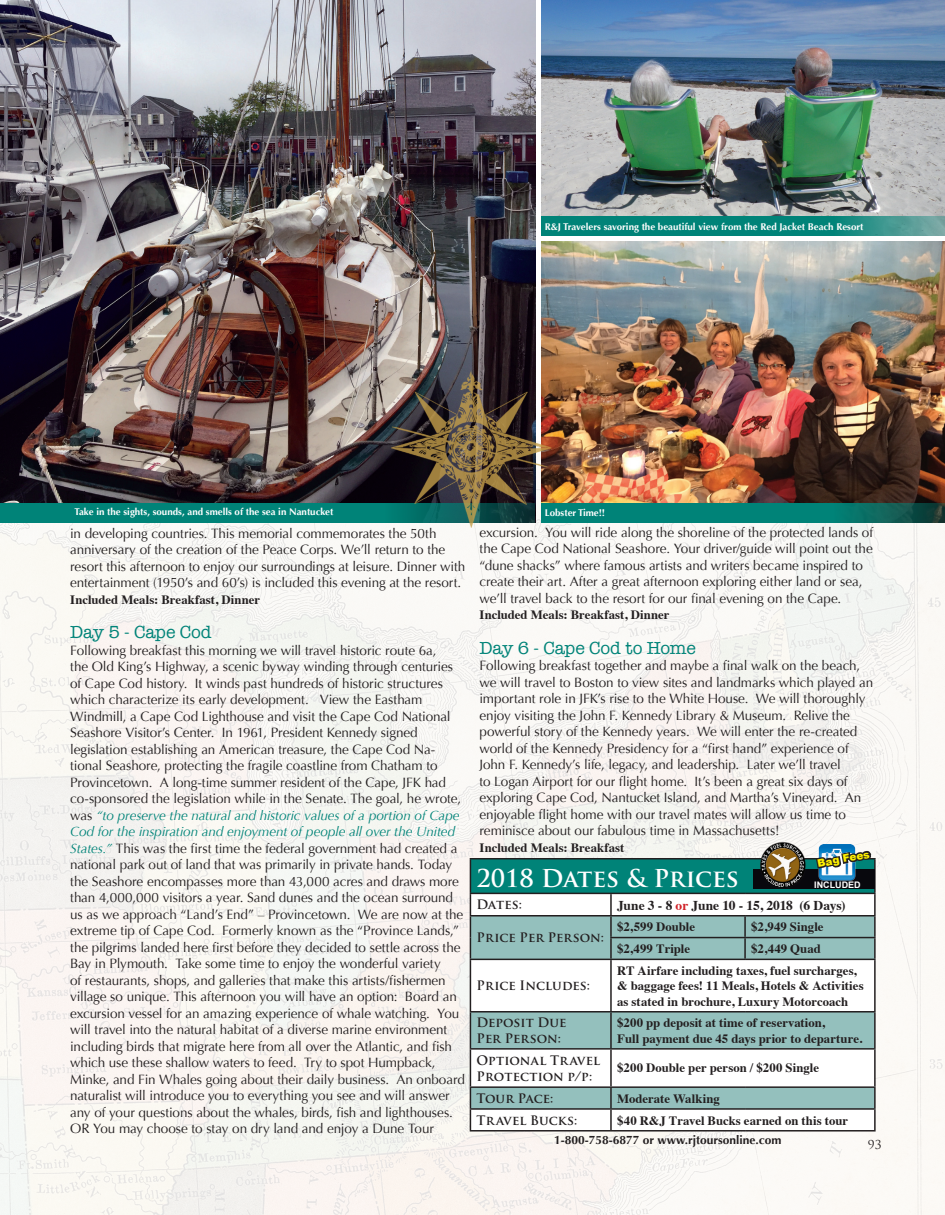
<style>
.page{position:relative;width:945px;height:1215px;background:#fff}
.page>*{position:absolute;margin:0;border:0;box-sizing:border-box;transform-origin:0 0}
.t1{font:700 24px "Trajan Pro";color:#fff}
.Paragraph_Body{font:18px "American Typewriter";letter-spacing:-.005em;color:#008378}
.Paragraph_Body-2{font:13.5px/16.5px "Optima";letter-spacing:-.005em;color:#231f20}
.t2{font:700 13.5px "Times";letter-spacing:-.005em;color:#231f20}
.Paragraph_Body-3{font:700 12.75px/15.3px "Times";letter-spacing:.005em;color:#231f20}
.t3{font:700 12.75px "Trajan Pro";letter-spacing:.005em;color:#231f20}
.t4{font:700 12px "Optima";color:#231f20}
.Highlights{font:12px "Trajan Pro";color:#231f20}
.t5{font:900 10.5px "Arial";color:#fff101}
.t6{font:700 9.75px "Optima";color:#fff}
.t7{font:700 9px "Arial";color:#fff}
.s1{font-style:italic;color:#008378}
.s2{color:#d1232a}
</style>
<div class="page">
<img style="left:0;top:522px;width:945px;height:693px">
<img style="left:0;top:0;width:535px;height:503px">
<svg style="left:471px;top:960px;width:403px;height:126px"></svg>
<hr style="left:745px;top:858px;width:131px;height:1px;background:#231f20">
<hr style="left:874px;top:859px;width:2px;height:34px;background:#231f20">
<hr style="left:745px;top:893px;width:131px;height:1px;background:#231f20">
<hr style="left:874px;top:894px;width:2px;height:21px;background:#231f20">
<hr style="left:745px;top:915px;width:131px;height:2px;background:#231f20">
<hr style="left:874px;top:917px;width:2px;height:20px;background:#231f20">
<hr style="left:745px;top:937px;width:131px;height:1px;background:#231f20">
<hr style="left:874px;top:938px;width:2px;height:21px;background:#231f20">
<hr style="left:470px;top:959px;width:141px;height:1px;background:#231f20">
<hr style="left:470px;top:960px;width:1px;height:51px;background:#231f20">
<hr style="left:611px;top:959px;width:134px;height:1px;background:#231f20">
<hr style="left:610px;top:960px;width:2px;height:51px;background:#231f20">
<hr style="left:745px;top:959px;width:131px;height:1px;background:#231f20">
<hr style="left:874px;top:960px;width:2px;height:51px;background:#231f20">
<hr style="left:470px;top:1011px;width:141px;height:2px;background:#231f20">
<hr style="left:470px;top:1013px;width:1px;height:35px;background:#231f20">
<hr style="left:611px;top:1011px;width:134px;height:2px;background:#231f20">
<hr style="left:610px;top:1013px;width:2px;height:35px;background:#231f20">
<hr style="left:745px;top:1011px;width:131px;height:2px;background:#231f20">
<hr style="left:874px;top:1013px;width:2px;height:35px;background:#231f20">
<hr style="left:470px;top:1048px;width:141px;height:2px;background:#231f20">
<hr style="left:470px;top:1050px;width:1px;height:36px;background:#231f20">
<hr style="left:611px;top:1048px;width:134px;height:2px;background:#231f20">
<hr style="left:610px;top:1050px;width:2px;height:36px;background:#231f20">
<hr style="left:745px;top:1048px;width:131px;height:2px;background:#231f20">
<hr style="left:874px;top:1050px;width:2px;height:36px;background:#231f20">
<hr style="left:470px;top:1086px;width:141px;height:2px;background:#231f20">
<hr style="left:611px;top:1086px;width:134px;height:2px;background:#231f20">
<hr style="left:745px;top:1086px;width:131px;height:2px;background:#231f20">
<hr style="left:874px;top:1088px;width:2px;height:20px;background:#231f20">
<svg style="left:470px;top:1088px;width:405px;height:42px"></svg>
<hr style="left:611px;top:1108px;width:134px;height:2px;background:#231f20">
<hr style="left:610px;top:1110px;width:2px;height:20px;background:#231f20">
<hr style="left:745px;top:1108px;width:131px;height:2px;background:#231f20">
<hr style="left:874px;top:1110px;width:2px;height:20px;background:#231f20">
<hr style="left:470px;top:1130px;width:141px;height:2px;background:#231f20">
<hr style="left:611px;top:1130px;width:134px;height:2px;background:#231f20">
<hr style="left:745px;top:1130px;width:131px;height:2px;background:#231f20">
<img style="left:752px;top:838px;width:56px;height:10px">
<img style="left:819px;top:845px;width:36px;height:3px">
<svg style="left:470px;top:848px;width:405px;height:111px"></svg>
<img style="left:541px;top:242px;width:404px;height:261px">
<img style="left:541px;top:0;width:404px;height:217px">
<svg style="left:541px;top:217px;width:404px;height:19px;background:#12887e"></svg>
<svg style="left:568px;top:503px;width:377px;height:19px;background:#04786d"></svg>
<div style="left:0;top:503px;width:535px;height:19px;background:#008378"></div>
<img style="left:377px;top:364px;width:191px;height:179px">
<p class="t6" style="left:545px;top:221px;width:320px">R&amp;J Travelers savoring the beautiful view from the Red Jacket Beach Resort</p>
<p class="t6" style="left:75px;top:506px;width:260px">Take in the sights, sounds, and smells of the sea in Nantucket</p>
<p class="t6" style="left:545px;top:507px;width:62px">Lobster Time!!</p>
<p class="Paragraph_Body-2" style="left:70px;top:525px;width:397px">in developing countries. This memorial commemorates the 50th anniversary of the creation of the Peace Corps. We’ll return to the resort this afternoon to enjoy our surroundings at leisure. Dinner with entertainment (1950’s and 60’s) is included this evening at the resort.</p>
<p class="Paragraph_Body-3" style="left:70px;top:590px;width:191px">Included Meals: Breakfast, Dinner</p>
<p class="Paragraph_Body" style="left:70px;top:618px;width:143px">Day 5 - Cape Cod</p>
<p class="Paragraph_Body-2" style="left:70px;top:642px;width:396px">Following breakfast this morning we will travel historic route 6a,<br>the Old King’s Highway, a scenic byway winding through centuries of Cape Cod history. It winds past hundreds of historic structures which characterize its early development. View the Eastham Windmill, a Cape Cod Lighthouse and visit the Cape Cod National Seashore Visitor’s Center. In 1961, President Kennedy signed legislation establishing an American treasure, the Cape Cod Na&shy;tional Seashore, protecting the fragile coastline from Chatham to Provincetown. A long-time summer resident of the Cape, JFK had co-sponsored the legislation while in the Senate. The goal, he wrote, was <span class="s1">“to preserve the natural and historic values of a portion of Cape Cod for the inspiration and enjoyment of people all over the United States.”</span> This was the first time the federal government had created a national park out of land that was primarily in private hands. Today the Seashore encompasses more than 43,000 acres and draws more than 4,000,000 visitors a year. Sand dunes and the ocean surround us as we approach “Land’s End” – Provincetown. We are now at the extreme tip of Cape Cod. Formerly known as the “Province Lands,” the pilgrims landed here first before they decided to settle across the Bay in Plymouth. Take some time to enjoy the wonderful variety<br>of restaurants, shops, and galleries that make this artists/fishermen village so unique. This afternoon you will have an option: Board an excursion vessel for an amazing experience of whale watching. You will travel into the natural habitat of a diverse marine environment including birds that migrate here from all over the Atlantic, and fish which use these shallow waters to feed. Try to spot Humpback, Minke, and Fin Whales going about their daily business. An onboard naturalist will introduce you to everything you see and will answer any of your questions about the whales, birds, fish and lighthouses.<br>OR You may choose to stay on dry land and enjoy a Dune Tour</p>
<p class="Paragraph_Body-2" style="left:480px;top:524px;width:395px">excursion. You will ride along the shoreline of the protected lands of the Cape Cod National Seashore. Your driver/guide will point out the “dune shacks” where famous artists and writers became inspired to create their art. After a great afternoon exploring either land or sea, we’ll travel back to the resort for our final evening on the Cape.</p>
<p class="Paragraph_Body-3" style="left:480px;top:606px;width:191px">Included Meals: Breakfast, Dinner</p>
<p class="Paragraph_Body" style="left:480px;top:634px;width:218px">Day 6 - Cape Cod to Home</p>
<p class="Paragraph_Body-2" style="left:480px;top:657px;width:395px">Following breakfast together and maybe a final walk on the beach, we will travel to Boston to view sites and landmarks which played an important role in JFK’s rise to the White House. We will thoroughly enjoy visiting the John F. Kennedy Library &amp; Museum. Relive the powerful story of the Kennedy years. We will enter the re-created world of the Kennedy Presidency for a “first hand” experience of John F. Kennedy’s life, legacy, and leadership. Later we’ll travel<br>to Logan Airport for our flight home. It’s been a great six days of exploring Cape Cod, Nantucket Island, and Martha’s Vineyard. An enjoyable flight home with our travel mates will allow us time to reminisce about our fabulous time in Massachusetts!</p>
<p class="Paragraph_Body-3" style="left:480px;top:838px;width:146px">Included Meals: Breakfast</p>
<p class="t5" style="left:816px;top:856px;width:54px;rotate:-11deg">Bag Fees</p>
<p class="t1" style="left:476px;top:864px;width:264px">2018 Dates &amp; Prices</p>
<p class="t3" style="left:477px;top:897px;width:47px">Dates:</p>
<p class="t2" style="left:617px;top:892px;width:230px">June 3 - 8 <span class="s2">or</span> June 10 - 15, 2018 (6 Days)</p>
<p class="t3" style="left:477px;top:930px;width:129px">Price Per Person:</p>
<p class="t7" style="left:814px;top:879px;width:48px">INCLUDED</p>
<p class="Paragraph_Body-3" style="left:617px;top:918px;width:80px">$2,599 Double</p>
<p class="Paragraph_Body-3" style="left:751px;top:918px;width:74px">$2,949 Single</p>
<p class="Paragraph_Body-3" style="left:617px;top:940px;width:75px">$2,499 Triple</p>
<p class="Paragraph_Body-3" style="left:751px;top:940px;width:71px">$2,449 Quad</p>
<p class="t3" style="left:477px;top:978px;width:115px">Price Includes:</p>
<p class="t3" style="left:477px;top:1015px;width:92px">Deposit Due</p>
<p class="t3" style="left:477px;top:1030px;width:86px">Per Person:</p>
<p class="t3" style="left:477px;top:1052px;width:125px">Optional Travel</p>
<p class="t3" style="left:477px;top:1068px;width:117px">Protection p/p:</p>
<p class="Paragraph_Body-3" style="left:617px;top:962px;width:248px">RT Airfare including taxes, fuel surcharges, &amp; baggage fees! 11 Meals, Hotels &amp; Activities as stated in brochure, Luxury Motorcoach</p>
<p class="Paragraph_Body-3" style="left:617px;top:1014px;width:209px">$200 pp deposit at time of reservation,</p>
<p class="Paragraph_Body-3" style="left:617px;top:1029px;width:247px">Full payment due 45 days prior to departure.</p>
<p class="Paragraph_Body-3" style="left:617px;top:1059px;width:204px">$200 Double per person / $200 Single</p>
<p class="t3" style="left:477px;top:1090px;width:78px">Tour Pace:</p>
<p class="Paragraph_Body-3" style="left:617px;top:1090px;width:104px">Moderate Walking</p>
<p class="t3" style="left:477px;top:1112px;width:102px">Travel Bucks:</p>
<p class="Paragraph_Body-3" style="left:617px;top:1111px;width:233px">$40 R&amp;J Travel Bucks earned on this tour</p>
<p class="t4" style="left:554px;top:1133px;width:229px">1-800-758-6877 or www.rjtoursonline.com</p>
<p class="Highlights" style="left:868px;top:1137px;width:15px">93</p>
</div>
